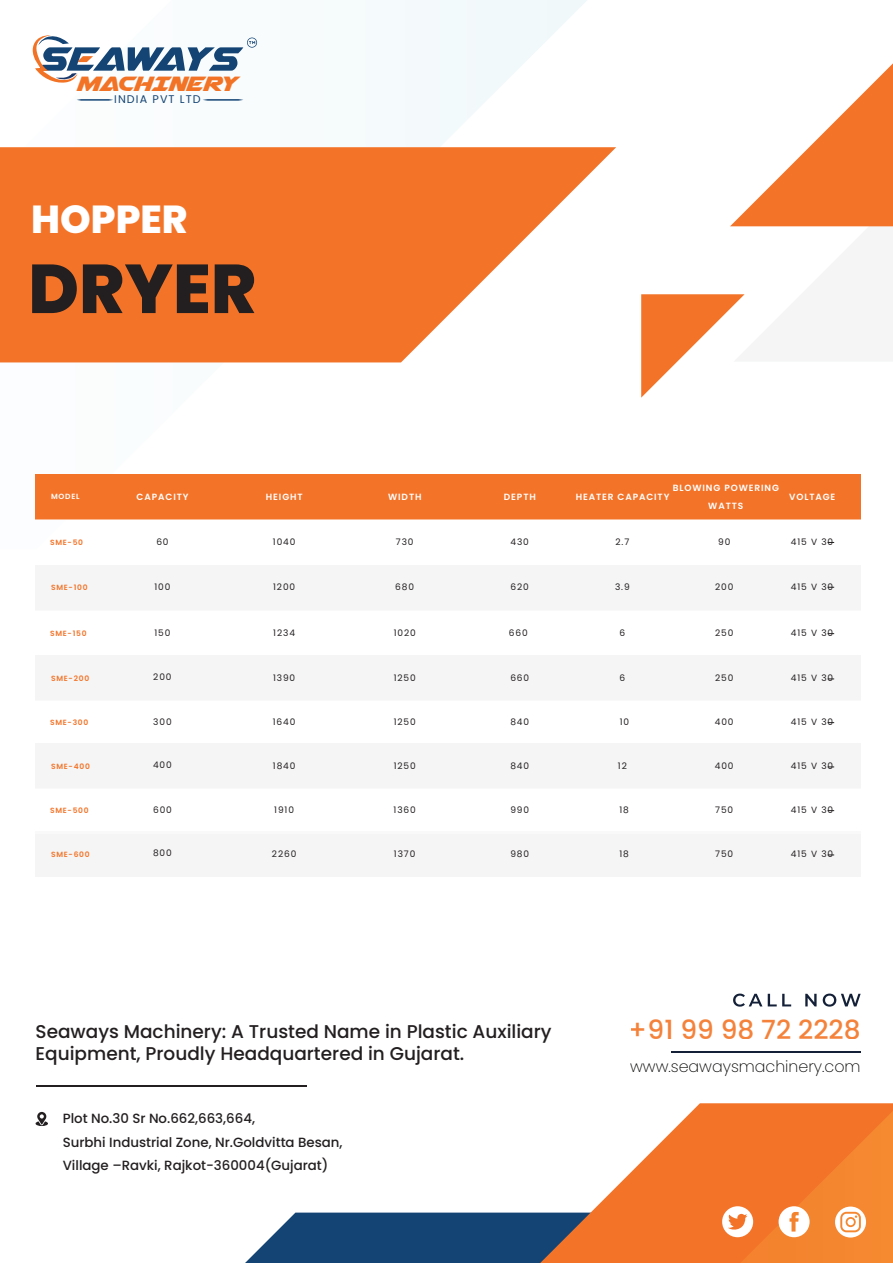
<style>
.page{position:relative;width:893px;height:1263px;background:#fff}
.page>*{position:absolute;margin:0;border:0;box-sizing:border-box;transform-origin:0 0}
.t1{font:800 69px "Poppins";color:#231f20}
.t2{font:800 39px "Poppins";color:#fff}
.t3{font:27.15px "Airstrike";color:#f27325}
.t4{font:500 26.4px "Poppins";color:#f37424}
.t5{font:500 18.45px/22.2px "Poppins";color:#231f20}
.t6{font:200 15.9px "Poppins";color:#050504}
.t7{font:500 13.35px/23.4px "Poppins";color:#231f20}
.t8{font:11.1px "Poppins";letter-spacing:.1em;color:#134474}
.t9{font:9px "Poppins";letter-spacing:.1em;color:#231f20}
.t10{font:600 9px/18px "Poppins";letter-spacing:.1em;color:#fff;text-align:center}
.t11{font:600 7.5px "Poppins";letter-spacing:.1em;color:#f37429}
.t12{font:600 7.5px "Poppins";letter-spacing:.1em;color:#fff}
</style>
<div class="page">
<svg style="left:597px;top:993px;width:296px;height:213px"></svg>
<svg style="left:0;top:0;width:756px;height:520px"></svg>
<svg style="left:641px;top:63px;width:252px;height:335px"></svg>
<svg style="left:0;top:147px;width:616px;height:215px;fill:#f37429"></svg>
<div style="left:36px;top:475px;width:825px;height:45px;background:#f37429"></div>
<div style="left:36px;top:565px;width:825px;height:45px;background:#f5f5f5"></div>
<div style="left:36px;top:656px;width:825px;height:45px;background:#f5f5f5"></div>
<div style="left:36px;top:744px;width:825px;height:45px;background:#f5f5f5"></div>
<div style="left:36px;top:832px;width:825px;height:45px;background:#f5f5f5"></div>
<div style="left:36px;top:789px;width:825px;height:45px;background:#fff"></div>
<svg style="left:36px;top:1112px;width:12px;height:14px"></svg>
<hr style="left:36px;top:1085px;width:270px;height:2px;background:#231f20">
<svg style="left:733px;top:993px;width:29px;height:14px"></svg>
<svg style="left:768px;top:994px;width:23px;height:12px"></svg>
<svg style="left:805px;top:994px;width:12px;height:12px"></svg>
<svg style="left:823px;top:993px;width:38px;height:14px"></svg>
<hr style="left:671px;top:1051px;width:190px;height:2px;background:#132037">
<svg style="left:77px;top:99px;width:36px;height:2px"></svg>
<svg style="left:203px;top:99px;width:40px;height:2px"></svg>
<svg style="left:32px;top:33px;width:225px;height:51px"></svg>
<svg style="left:245px;top:1206px;width:648px;height:57px;background:#9a7868"></svg>
<h3 class="t3" style="left:76px;top:72px;width:162px">MACHINERY</h3>
<p class="t8" style="left:114px;top:93px;width:88px">INDIA PVT LTD</p>
<h2 class="t2" style="left:31px;top:196px;width:158px">HOPPER</h2>
<h1 class="t1" style="left:28px;top:249px;width:230px">DRYER</h1>
<p class="t12" style="left:51px;top:492px;width:30px">MODEL</p>
<p class="t10" style="left:137px;top:487px;width:53px">CAPACITY</p>
<p class="t10" style="left:266px;top:487px;width:38px">HEIGHT</p>
<p class="t10" style="left:388px;top:487px;width:35px">WIDTH</p>
<p class="t10" style="left:504px;top:487px;width:33px">DEPTH</p>
<p class="t10" style="left:576px;top:487px;width:95px">HEATER CAPACITY</p>
<p class="t10" style="left:673px;top:478px;width:108px">BLOWING POWERING<br>WATTS</p>
<p class="t10" style="left:789px;top:487px;width:48px">VOLTAGE</p>
<p class="t11" style="left:50px;top:538px;width:35px">SME-50</p>
<p class="t9" style="left:156px;top:536px;width:14px">60</p>
<p class="t9" style="left:273px;top:536px;width:24px">1040</p>
<p class="t9" style="left:396px;top:536px;width:19px">730</p>
<p class="t9" style="left:511px;top:536px;width:20px">430</p>
<p class="t9" style="left:615px;top:536px;width:15px">2.7</p>
<p class="t9" style="left:718px;top:536px;width:14px">90</p>
<p class="t9" style="left:791px;top:536px;width:44px">415 V 30</p>
<p class="t11" style="left:51px;top:583px;width:38px">SME-100</p>
<p class="t9" style="left:154px;top:581px;width:17px">100</p>
<p class="t9" style="left:273px;top:581px;width:24px">1200</p>
<p class="t9" style="left:395px;top:581px;width:20px">680</p>
<p class="t9" style="left:511px;top:581px;width:20px">620</p>
<p class="t9" style="left:615px;top:581px;width:16px">3.9</p>
<p class="t9" style="left:715px;top:581px;width:20px">200</p>
<p class="t9" style="left:791px;top:581px;width:44px">415 V 30</p>
<p class="t11" style="left:50px;top:629px;width:38px">SME-150</p>
<p class="t9" style="left:154px;top:628px;width:17px">150</p>
<p class="t9" style="left:273px;top:628px;width:23px">1234</p>
<p class="t9" style="left:394px;top:628px;width:24px">1020</p>
<p class="t9" style="left:509px;top:628px;width:20px">660</p>
<p class="t9" style="left:620px;top:628px;width:7px">6</p>
<p class="t9" style="left:715px;top:628px;width:20px">250</p>
<p class="t9" style="left:791px;top:628px;width:44px">415 V 30</p>
<p class="t11" style="left:51px;top:674px;width:40px">SME-200</p>
<p class="t9" style="left:153px;top:671px;width:20px">200</p>
<p class="t9" style="left:273px;top:673px;width:24px">1390</p>
<p class="t9" style="left:394px;top:673px;width:24px">1250</p>
<p class="t9" style="left:510px;top:673px;width:20px">660</p>
<p class="t9" style="left:620px;top:673px;width:7px">6</p>
<p class="t9" style="left:715px;top:673px;width:20px">250</p>
<p class="t9" style="left:791px;top:673px;width:44px">415 V 30</p>
<p class="t11" style="left:50px;top:718px;width:40px">SME-300</p>
<p class="t9" style="left:153px;top:717px;width:20px">300</p>
<p class="t9" style="left:273px;top:717px;width:24px">1640</p>
<p class="t9" style="left:394px;top:717px;width:24px">1250</p>
<p class="t9" style="left:510px;top:717px;width:20px">840</p>
<p class="t9" style="left:620px;top:717px;width:11px">10</p>
<p class="t9" style="left:715px;top:717px;width:20px">400</p>
<p class="t9" style="left:791px;top:717px;width:44px">415 V 30</p>
<p class="t11" style="left:51px;top:762px;width:40px">SME-400</p>
<p class="t9" style="left:153px;top:759px;width:20px">400</p>
<p class="t9" style="left:273px;top:761px;width:24px">1840</p>
<p class="t9" style="left:394px;top:761px;width:24px">1250</p>
<p class="t9" style="left:510px;top:761px;width:20px">840</p>
<p class="t9" style="left:618px;top:761px;width:10px">12</p>
<p class="t9" style="left:715px;top:761px;width:20px">400</p>
<p class="t9" style="left:791px;top:761px;width:44px">415 V 30</p>
<p class="t11" style="left:50px;top:806px;width:40px">SME-500</p>
<p class="t9" style="left:153px;top:805px;width:20px">600</p>
<p class="t9" style="left:274px;top:805px;width:21px">1910</p>
<p class="t9" style="left:394px;top:805px;width:24px">1360</p>
<p class="t9" style="left:510px;top:805px;width:20px">990</p>
<p class="t9" style="left:619px;top:805px;width:11px">18</p>
<p class="t9" style="left:715px;top:805px;width:20px">750</p>
<p class="t9" style="left:791px;top:805px;width:44px">415 V 30</p>
<p class="t11" style="left:51px;top:850px;width:40px">SME-600</p>
<p class="t9" style="left:153px;top:847px;width:20px">800</p>
<p class="t9" style="left:272px;top:849px;width:26px">2260</p>
<p class="t9" style="left:394px;top:849px;width:23px">1370</p>
<p class="t9" style="left:510px;top:849px;width:20px">980</p>
<p class="t9" style="left:619px;top:849px;width:11px">18</p>
<p class="t9" style="left:715px;top:849px;width:20px">750</p>
<p class="t9" style="left:791px;top:849px;width:44px">415 V 30</p>
<h3 class="t5" style="left:36px;top:1021px;width:518px">Seaways Machinery: A Trusted Name in Plastic Auxiliary<br>Equipment, Proudly Headquartered in Gujarat.</h3>
<h3 class="t7" style="left:63px;top:1107px;width:281px">Plot No.30 Sr No.662,663,664,<br>Surbhi Industrial Zone, Nr.Goldvitta Besan,<br>Village –Ravki, Rajkot-360004(Gujarat)</h3>
<h3 class="t4" style="left:629px;top:1014px;width:233px">+91 99 98 72 2228</h3>
<h3 class="t6" style="left:630px;top:1057px;width:232px">www.seawaysmachinery.com</h3>
</div>
